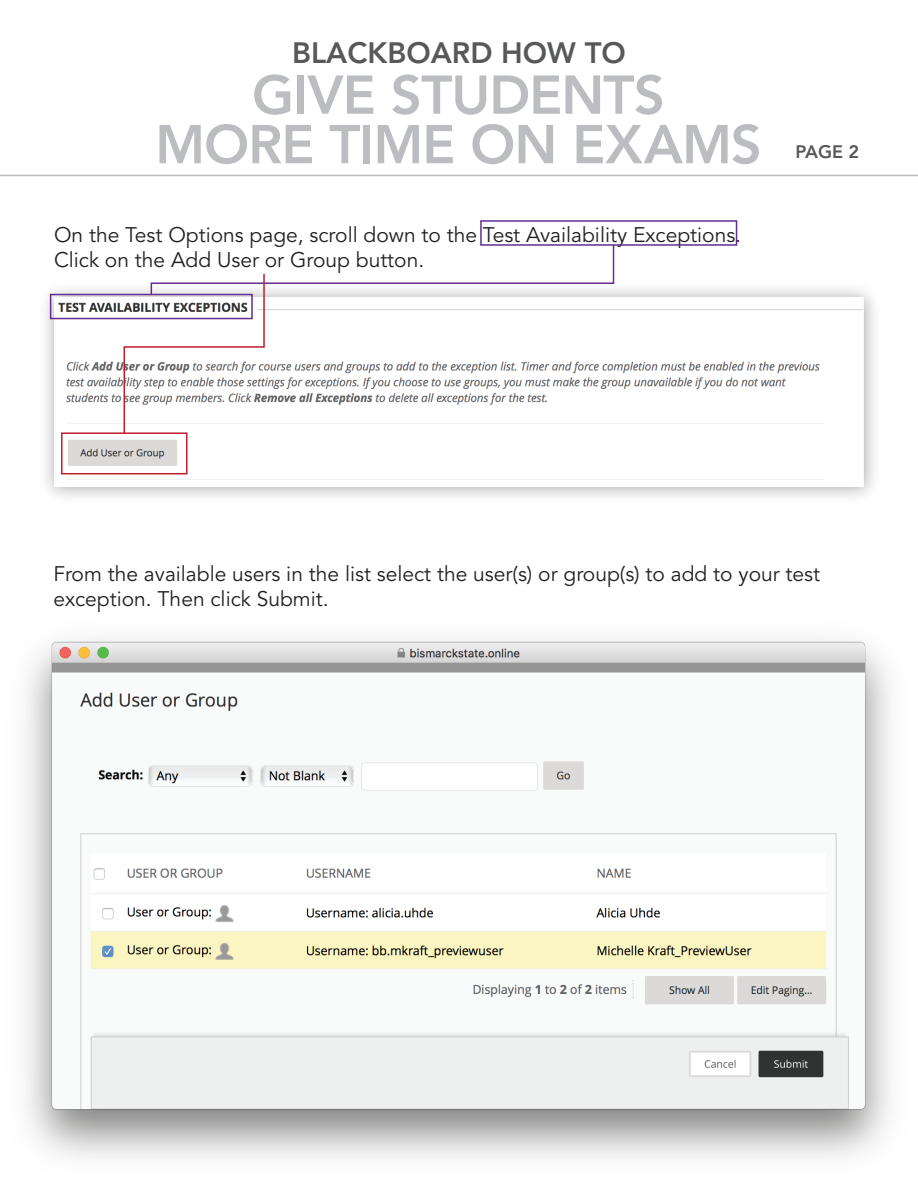
<style>
.page{position:relative;width:918px;height:1188px;background:#fff}
.page>*{position:absolute;margin:0;border:0;box-sizing:border-box;transform-origin:0 0}
.t1{font:800 54.15px/49.5px "Avenir LT Std";letter-spacing:-.02em;color:#bcbdc0;text-align:center}
.t2{font:800 29.25px "Avenir LT Std";color:#57585a}
.t3{font:21px/25.2px "Avenir LT Std";color:#231f20}
.t4{font:800 18px "Avenir LT Std";color:#57585a}
</style>
<div class="page">
<img style="left:54px;top:302px;width:809px;height:184px">
<div style="left:480px;top:220px;width:257px;height:26px;border:2px solid #652d91"></div>
<div style="left:61px;top:432px;width:127px;height:42px;border:2px solid #be1d2c"></div>
<div style="left:50px;top:294px;width:203px;height:25px;border:2px solid #652d91"></div>
<hr style="left:0;top:175px;width:918px;height:1px;background:#bcbdc0">
<svg style="left:123px;top:243px;width:492px;height:192px"></svg>
<img style="left:26px;top:639px;width:865px;height:519px">
<h2 class="t2" style="left:292px;top:36px;width:335px">BLACKBOARD HOW TO</h2>
<h1 class="t1" style="left:155px;top:70px;width:608px">GIVE STUDENTS<br>MORE TIME ON EXAMS</h1>
<p class="t3" style="left:54px;top:223px;width:689px">On the Test Options page, scroll down to the Test Availability Exceptions.<br>Click on the Add User or Group button.</p>
<p class="t4" style="left:796px;top:141px;width:65px">PAGE 2</p>
<p class="t3" style="left:53px;top:562px;width:768px">From the available users in the list select the user(s) or group(s) to add to your test exception. Then click Submit.</p>
</div>
